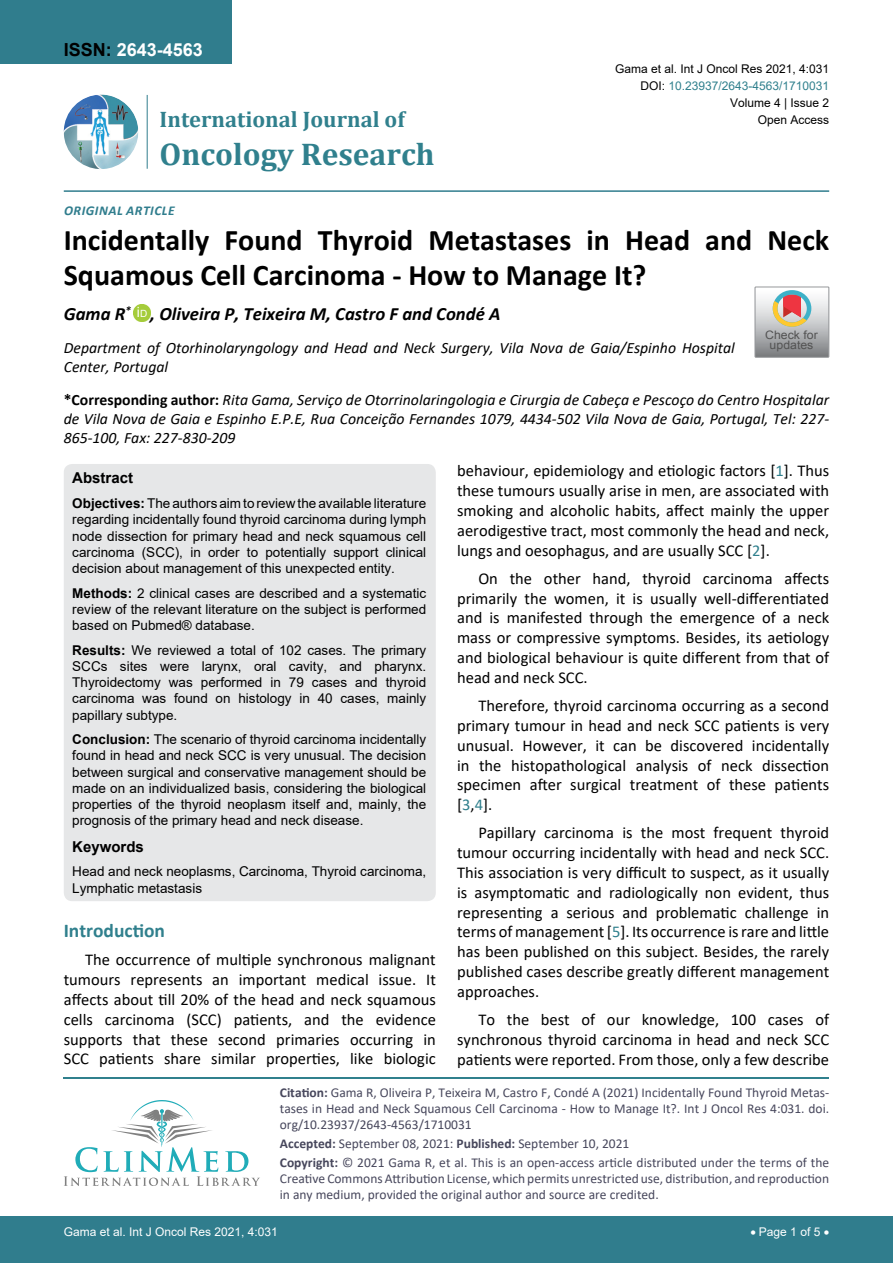
<style>
.page{position:relative;width:893px;height:1263px;background:#fff}
.page>*{position:absolute;margin:0;border:0;box-sizing:border-box;transform-origin:0 0}
.t1{font:700 31.5px "Cambria";color:#30808d}
.t2{font:700 30px/34.5px "Calibri";color:#000}
.t3{font:700 22.5px "Cambria";color:#30808d}
.t4{font:700 19.5px "Calibri";color:#30808d}
.t5{font:italic 700 18.75px "Calibri";color:#000}
.t6{font:700 18px "Arial";color:#fff}
.t7{font:16.5px/19.8px "Calibri";color:#000;text-align:justify}
.t8{font:italic 15.75px/18.9px "Calibri";color:#000}
.t9{font:700 15px "Arial";color:#000}
.t10{font:13.5px/16.2px "Arial";color:#000;text-align:justify}
.t11{font:13.5px/16.2px "Calibri";color:#47475c}
.t12{font:italic 700 13.5px "Calibri";letter-spacing:.04em;color:#307d8d}
.t13{font:12px "Arial";color:#000}
.t14{font:12px "Arial";color:#fff}
.t15{font:12px "Arial";color:#30808d}
.t16{font:11.7px/10.1px "Arial";color:#535353;text-align:center;scale:1.06 1}
.s1{color:#000}
.s2{font-weight:700;font-style:normal}
.s3{font-weight:700}
.s4{color:#30808d}
</style>
<div class="page">
<hr style="left:64px;top:1076px;width:765px;height:2px;background:#30808d">
<svg style="left:64px;top:1100px;width:196px;height:86px"></svg>
<div style="left:0;top:1217px;width:893px;height:46px;background:#307d8d"></div>
<div style="left:0;top:0;width:231px;height:64px;background:#307d8d"></div>
<hr style="left:64px;top:190px;width:765px;height:2px;background:#307d8d">
<img style="left:64px;top:95px;width:74px;height:74px;border-radius:37px">
<hr style="left:147px;top:95px;width:1px;height:74px;background:#307d8d">
<img style="left:133px;top:304px;width:17px;height:17px">
<div style="left:134px;top:304px;width:16px;height:17px;background:#a5cc3b;border-radius:50%"></div>
<div style="left:64px;top:464px;width:372px;height:437px;background:#e6e7e8;border-radius:9px"></div>
<svg style="left:755px;top:287px;width:74px;height:70px"></svg>
<p class="t6" style="left:64px;top:37px;width:141px"><span class="s1">ISSN:</span> 2643-4563</p>
<h3 class="t3" style="left:160px;top:103px;width:247px">International Journal of</h3>
<h1 class="t1" style="left:160px;top:132px;width:276px">Oncology Research</h1>
<p class="t12" style="left:64px;top:201px;width:112px">Original Article</p>
<p class="t13" style="left:615px;top:60px;width:216px">Gama et al. Int J Oncol Res 2021, 4:031</p>
<p class="t13" style="left:730px;top:95px;width:101px">Volume 4 | Issue 2</p>
<p class="t15" style="left:640px;top:77px;width:190px"><span class="s1">DOI:</span> 10.23937/2643-4563/1710031</p>
<p class="t13" style="left:758px;top:112px;width:73px">Open Access</p>
<h2 class="t2" style="left:64px;top:222px;width:767px">Incidentally Found Thyroid Metastases in Head and Neck<br>Squamous Cell Carcinoma - How to Manage It?</h2>
<p class="t5" style="left:64px;top:300px;width:438px">Gama R<sup>*</sup> <sup>i</sup><sup>D</sup> , Oliveira P, Teixeira M, Castro F and Condé A</p>
<p class="t8" style="left:64px;top:338px;width:672px">Department of Otorhinolaryngology and Head and Neck Surgery, Vila Nova de Gaia/Espinho Hospital<br>Center, Portugal</p>
<p class="t16" style="left:765px;top:330px;width:51px">Check for updates</p>
<p class="t8" style="left:64px;top:389px;width:767px;text-align:justify"><span class="s2">*Corresponding author:</span> Rita Gama, Serviço de Otorrinolaringologia e Cirurgia de Cabeça e Pescoço do Centro Hospitalar de Vila Nova de Gaia e Espinho E.P.E, Rua Conceição Fernandes 1079, 4434-502 Vila Nova de Gaia, Portugal, Tel: 227- 865-100, Fax: 227-830-209</p>
<p class="t9" style="left:72px;top:467px;width:62px">Abstract</p>
<p class="t10" style="left:72px;top:495px;width:356px"><span class="s3">Objectives:</span> The authors aim to review the available literature regarding incidentally found thyroid carcinoma during lymph node dissection for primary head and neck squamous cell carcinoma (SCC), in order to potentially support clinical decision about management of this unexpected entity.</p>
<p class="t10" style="left:72px;top:585px;width:355px"><span class="s3">Methods:</span> 2 clinical cases are described and a systematic review of the relevant literature on the subject is performed based on Pubmed® database.</p>
<p class="t10" style="left:72px;top:642px;width:356px"><span class="s3">Results:</span> We reviewed a total of 102 cases. The primary SCCs sites were larynx, oral cavity, and pharynx.<br>Thyroidectomy was performed in 79 cases and thyroid carcinoma was found on histology in 40 cases, mainly papillary subtype.</p>
<p class="t10" style="left:72px;top:731px;width:355px"><span class="s3">Conclusion:</span> The scenario of thyroid carcinoma incidentally found in head and neck SCC is very unusual. The decision between surgical and conservative management should be made on an individualized basis, considering the biological properties of the thyroid neoplasm itself and, mainly, the prognosis of the primary head and neck disease.</p>
<p class="t9" style="left:72px;top:836px;width:73px">Keywords</p>
<p class="t10" style="left:72px;top:863px;width:355px">Head and neck neoplasms, Carcinoma, Thyroid carcinoma,<br>Lymphatic metastasis</p>
<p class="t4" style="left:64px;top:917px;width:103px">Introduction</p>
<p class="t7" style="left:64px;top:949px;width:374px;text-indent:21px">The occurrence of multiple synchronous malignant tumours represents an important medical issue. It affects about till 20% of the head and neck squamous cells carcinoma (SCC) patients, and the evidence supports that these second primaries occurring in SCC patients share similar properties, like biologic</p>
<p class="t7" style="left:457px;top:460px;width:374px">behaviour, epidemiology and etiologic factors [<span class="s4">1</span>]. Thus these tumours usually arise in men, are associated with smoking and alcoholic habits, affect mainly the upper aerodigestive tract, most commonly the head and neck, lungs and oesophagus, and are usually SCC [<span class="s4">2</span>].</p>
<p class="t7" style="left:457px;top:568px;width:374px;text-indent:21px">On the other hand, thyroid carcinoma affects primarily the women, it is usually well-differentiated and is manifested through the emergence of a neck mass or compressive symptoms. Besides, its aetiology and biological behaviour is quite different from that of head and neck SCC.</p>
<p class="t7" style="left:457px;top:695px;width:374px;text-indent:21px">Therefore, thyroid carcinoma occurring as a second primary tumour in head and neck SCC patients is very unusual. However, it can be discovered incidentally in the histopathological analysis of neck dissection specimen after surgical treatment of these patients [<span class="s4">3</span>,<span class="s4">4</span>].</p>
<p class="t7" style="left:457px;top:823px;width:374px;text-indent:21px">Papillary carcinoma is the most frequent thyroid tumour occurring incidentally with head and neck SCC.<br>This association is very difficult to suspect, as it usually is asymptomatic and radiologically non evident, thus representing a serious and problematic challenge in terms of management [<span class="s4">5</span>]. Its occurrence is rare and little has been published on this subject. Besides, the rarely published cases describe greatly different management approaches.</p>
<p class="t7" style="left:457px;top:1009px;width:374px;text-indent:21px">To the best of our knowledge, 100 cases of synchronous thyroid carcinoma in head and neck SCC patients were reported. From those, only a few describe</p>
<p class="t11" style="left:280px;top:1084px;width:551px;text-align:justify"><span class="s3">Citation:</span> Gama R, Oliveira P, Teixeira M, Castro F, Condé A (2021) Incidentally Found Thyroid Metas&shy;tases in Head and Neck Squamous Cell Carcinoma - How to Manage It?. Int J Oncol Res 4:031. doi. org/10.23937/2643-4563/1710031</p>
<p class="t11" style="left:280px;top:1134px;width:551px;line-height:18.6px"><span class="s3">Accepted:</span> September 08, 2021: <span class="s3">Published:</span> September 10, 2021<br><span class="s3">Copyright:</span> © 2021 Gama R, et al. This is an open-access article distributed under the terms of the</p>
<p class="t11" style="left:280px;top:1170px;width:551px">Creative Commons Attribution License, which permits unrestricted use, distribution, and reproduction in any medium, provided the original author and source are credited.</p>
<p class="t14" style="left:64px;top:1223px;width:216px">Gama et al. Int J Oncol Res 2021, 4:031</p>
<p class="t14" style="left:750px;top:1223px;width:80px">• Page 1 of 5 •</p>
</div>
